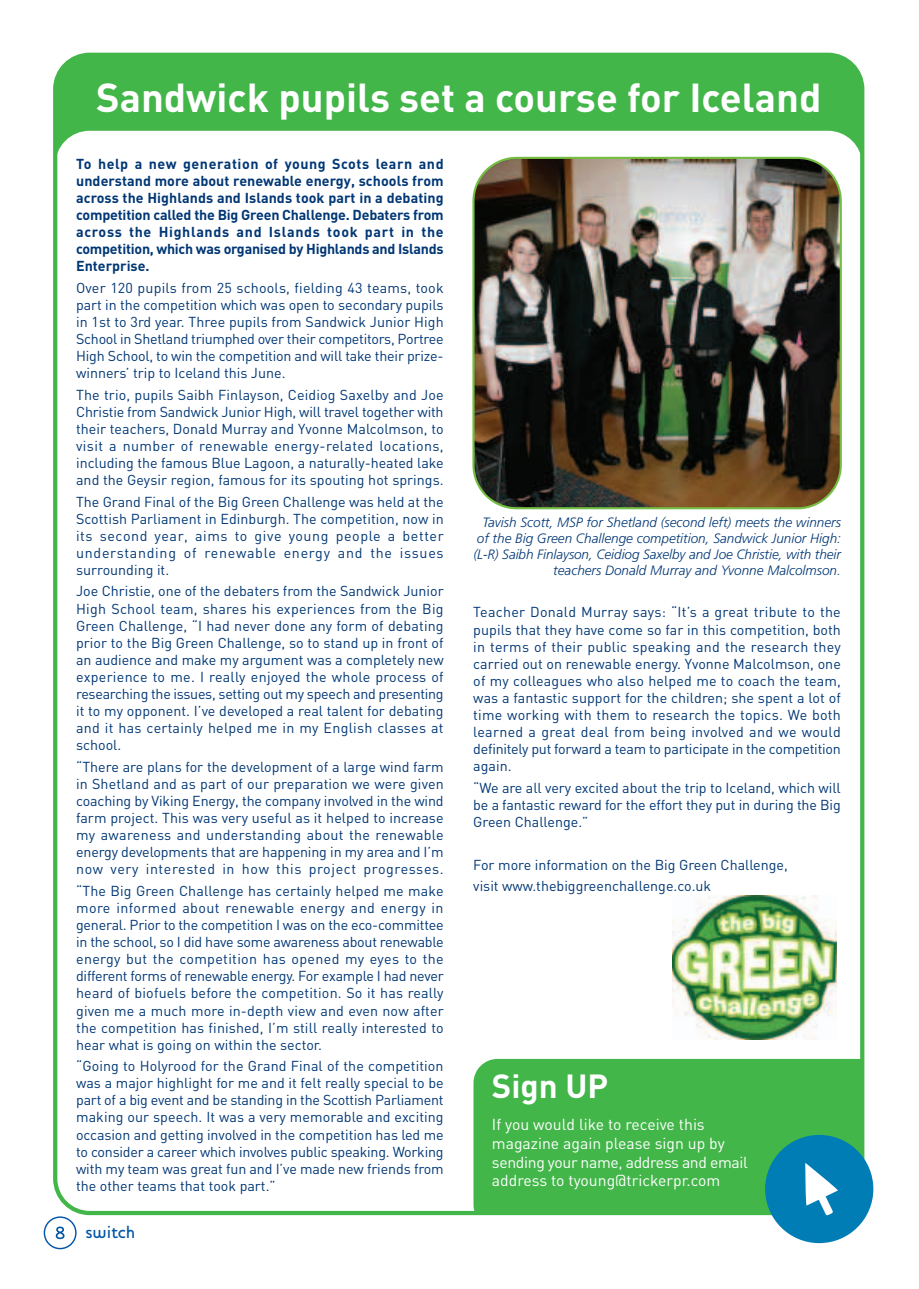
<style>
.page{position:relative;width:919px;height:1289px;background:#fff}
.page>*{position:absolute;margin:0;border:0;box-sizing:border-box;transform-origin:0 0}
.t1{font:700 39.9px "DIN";color:#fff}
.t2{font:700 33px "DIN";color:#fff}
.t3{font:500 18px "Houschka";color:#0154a6}
.t4{font:15.75px/18.9px "DIN";color:#fff}
.t5{font:14.25px/17.1px "DIN";color:#013775;text-align:justify}
.t6{font:700 14.25px/17.1px "DIN";letter-spacing:-.015em;color:#013775;text-align:justify}
.t7{font:italic 300 13.5px/16.2px "Frutiger";color:#013775;text-align:right}
</style>
<div class="page">
<div style="left:55px;top:55px;width:807px;height:1157px;background:#42b649;border-radius:34px"></div>
<div style="left:58px;top:131px;width:801px;height:1079px;background:#fff"></div>
<svg style="left:473px;top:1058px;width:386px;height:152px"></svg>
<svg style="left:44px;top:1216px;width:33px;height:33px"></svg>
<svg style="left:56px;top:1226px;width:8px;height:13px"></svg>
<div style="left:765px;top:1134px;width:108px;height:109px;background:#007db5;border-radius:50%"></div>
<svg style="left:805px;top:1163px;width:33px;height:52px"></svg>
<img style="left:672px;top:895px;width:164px;height:144px">
<img style="left:473px;top:158px;width:367px;height:350px;border-radius:43px">
<div style="left:472px;top:157px;width:369px;height:352px;border:2px solid #74bf43;border-radius:43px"></div>
<h1 class="t1" style="left:96px;top:83px;width:727px">Sandwick pupils set a course for Iceland</h1>
<p class="t6" style="left:76px;top:156px;width:369px">To help a new generation of young Scots learn and understand more about renewable energy, schools from across the Highlands and Islands took part in a debating competition called the Big Green Challenge. Debaters from across the Highlands and Islands took part in the competition, which was organised by Highlands and Islands Enterprise.</p>
<p class="t5" style="left:76px;top:281px;width:369px">Over 120 pupils from 25 schools, fielding 43 teams, took part in the competition which was open to secondary pupils in 1st to 3rd year. Three pupils from Sandwick Junior High School in Shetland triumphed over their competitors, Portree High School, to win the competition and will take their prize&shy;winners’ trip to Iceland this June.</p>
<p class="t5" style="left:76px;top:388px;width:369px">The trio, pupils Saibh Finlayson, Ceidiog Saxelby and Joe Christie from Sandwick Junior High, will travel together with their teachers, Donald Murray and Yvonne Malcolmson, to visit a number of renewable energy-related locations, including the famous Blue Lagoon, a naturally-heated lake and the Geysir region, famous for its spouting hot springs.</p>
<p class="t5" style="left:76px;top:494px;width:369px">The Grand Final of the Big Green Challenge was held at the Scottish Parliament in Edinburgh. The competition, now in its second year, aims to give young people a better understanding of renewable energy and the issues surrounding it.</p>
<p class="t5" style="left:76px;top:584px;width:369px">Joe Christie, one of the debaters from the Sandwick Junior High School team, shares his experiences from the Big Green Challenge, “I had never done any form of debating prior to the Big Green Challenge, so to stand up in front of an audience and make my argument was a completely new experience to me. I really enjoyed the whole process of researching the issues, setting out my speech and presenting it to my opponent. I’ve developed a real talent for debating and it has certainly helped me in my English classes at school.</p>
<p class="t5" style="left:76px;top:759px;width:369px">“There are plans for the development of a large wind farm in Shetland and as part of our preparation we were given coaching by Viking Energy, the company involved in the wind farm project. This was very useful as it helped to increase my awareness and understanding about the renewable energy developments that are happening in my area and I’m now very interested in how this project progresses.</p>
<p class="t5" style="left:76px;top:883px;width:369px">“The Big Green Challenge has certainly helped me make more informed about renewable energy and energy in general. Prior to the competition I was on the eco-committee in the school, so I did have some awareness about renewable energy but the competition has opened my eyes to the different forms of renewable energy. For example I had never heard of biofuels before the competition. So it has really given me a much more in-depth view and even now after the competition has finished, I’m still really interested to hear what is going on within the sector.</p>
<p class="t5" style="left:76px;top:1059px;width:369px">“Going to Holyrood for the Grand Final of the competition was a major highlight for me and it felt really special to be part of a big event and be standing in the Scottish Parliament making our speech. It was a very memorable and exciting occasion and getting involved in the competition has led me to consider a career which involves public speaking. Working with my team was great fun and I’ve made new friends from the other teams that took part.”</p>
<p class="t3" style="left:86px;top:1225px;width:51px">switch</p>
<p class="t7" style="left:473px;top:514px;width:369px">Tavish Scott, MSP for Shetland (second left) meets the winners of the Big Green Challenge competition, Sandwick Junior High: (L-R) Saibh Finlayson, Ceidiog Saxelby and Joe Christie, with their teachers Donald Murray and Yvonne Malcolmson.</p>
<p class="t5" style="left:473px;top:605px;width:369px">Teacher Donald Murray says: “It’s a great tribute to the pupils that they have come so far in this competition, both in terms of their public speaking and the research they carried out on renewable energy. Yvonne Malcolmson, one of my colleagues who also helped me to coach the team, was a fantastic support for the children; she spent a lot of time working with them to research the topics. We both learned a great deal from being involved and we would definitely put forward a team to participate in the competition again.</p>
<p class="t5" style="left:473px;top:780px;width:369px">“We are all very excited about the trip to Iceland, which will be a fantastic reward for the effort they put in during the Big Green Challenge.”</p>
<p class="t5" style="left:473px;top:855px;width:316px;line-height:21.3px">For more information on the Big Green Challenge, visit www.thebiggreenchallenge.co.uk</p>
<h2 class="t2" style="left:492px;top:1074px;width:118px">Sign UP</h2>
<p class="t4" style="left:492px;top:1116px;width:257px">If you would like to receive this magazine again please sign up by sending your name, address and email address to tyoung@trickerpr.com</p>
</div>
